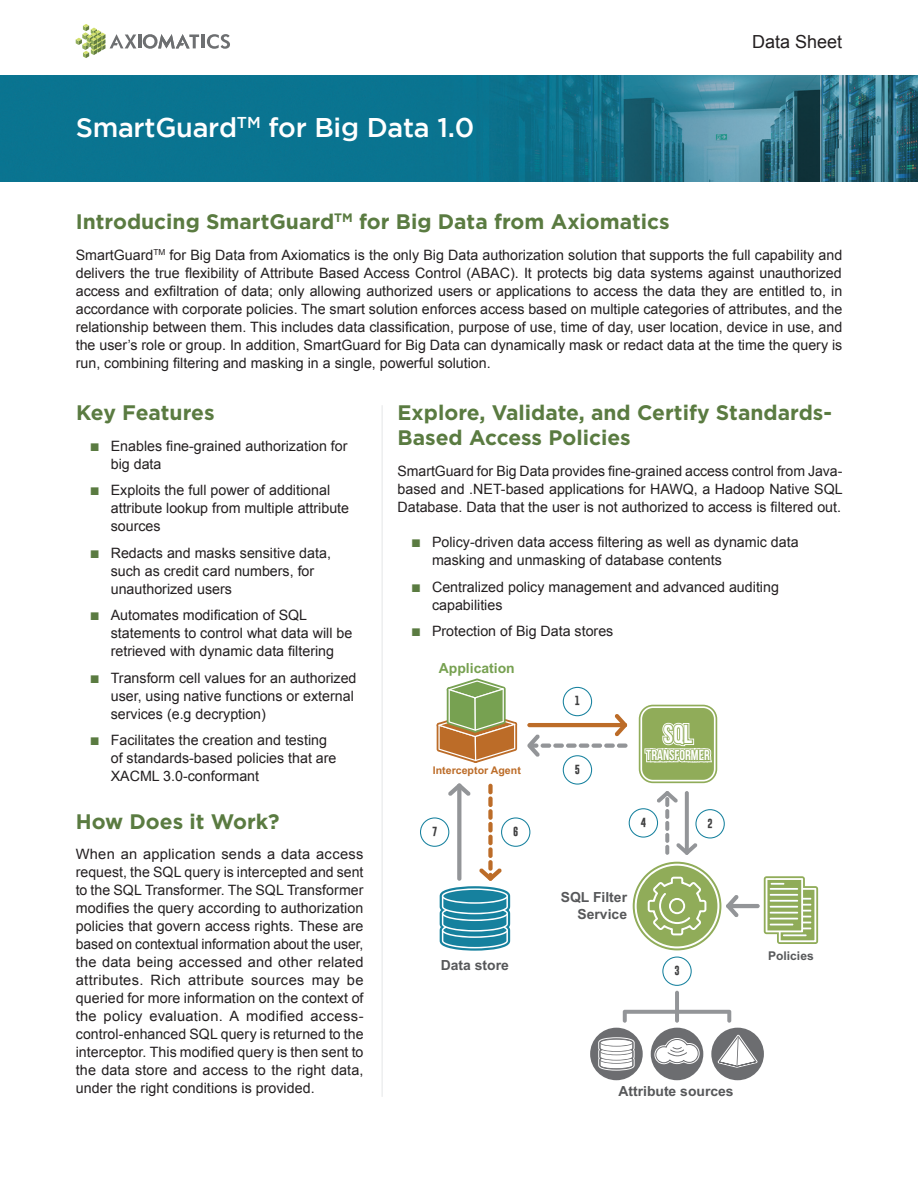
<style>
.page{position:relative;width:918px;height:1188px;background:#fff}
.page>*{position:absolute;margin:0;border:0;box-sizing:border-box;transform-origin:0 0}
.t1{font:500 27px "Gotham";letter-spacing:-.01em;color:#fff}
.t2{font:700 25.95px "Bebas Neue";color:#fff}
.Header_2{font:700 21px/25.2px "Gotham";color:#5a7b41}
.t3{font:18px "Arial";color:#231f20}
.t4{font:700 14.4px "Bebas Neue";color:#fff}
.Bullets_Style{font:14.25px/18px "Arial";color:#231f20}
.t5{font:700 13.95px/17.9px "Arial";color:#57585a;text-align:right}
.t6{font:700 13.95px "Arial";color:#77a151}
.t7{font:700 12px "Arial";color:#57585a}
.t8{font:700 10.65px "Arial";color:#bc6c28}
.t9{font:700 9.6px "Gobold";color:#3e3e3f}
.s1{font-size:16.5px;color:#5a7b41}
</style>
<div class="page">
<hr style="left:138px;top:34px;width:3px;height:14px;background:#6d6f71">
<hr style="left:201px;top:34px;width:3px;height:14px;background:#6d6f71">
<svg style="left:207px;top:34px;width:23px;height:15px"></svg>
<svg style="left:76px;top:24px;width:60px;height:34px"></svg>
<svg style="left:142px;top:34px;width:57px;height:15px"></svg>
<img style="left:0;top:76px;width:918px;height:106px">
<hr style="left:381px;top:405px;width:2px;height:692px;background:#dcdddf">
<hr style="left:675px;top:991px;width:4px;height:23px;background:#939598;border-radius:2px">
<svg style="left:623px;top:1010px;width:108px;height:13px"></svg>
<div style="left:711px;top:1028px;width:53px;height:52px;background:#6c6d70;border-radius:50%"></div>
<svg style="left:718px;top:1035px;width:40px;height:33px"></svg>
<hr style="left:737px;top:1036px;width:2px;height:31px;background:#6c6d70">
<div style="left:590px;top:1028px;width:53px;height:52px;background:#6c6d70;border-radius:50%"></div>
<svg style="left:598px;top:1037px;width:37px;height:34px"></svg>
<div style="left:651px;top:1028px;width:52px;height:52px;background:#6c6d70;border-radius:50%"></div>
<svg style="left:654px;top:1038px;width:46px;height:26px"></svg>
<svg style="left:662px;top:957px;width:30px;height:29px"></svg>
<svg style="left:629px;top:791px;width:96px;height:64px"></svg>
<svg style="left:563px;top:687px;width:29px;height:29px"></svg>
<svg style="left:563px;top:755px;width:29px;height:30px"></svg>
<svg style="left:501px;top:817px;width:29px;height:30px"></svg>
<svg style="left:420px;top:817px;width:29px;height:30px"></svg>
<svg style="left:457px;top:783px;width:4px;height:98px"></svg>
<svg style="left:448px;top:783px;width:23px;height:13px"></svg>
<div style="left:488px;top:784px;width:5px;height:10px;background:#bc6c28;border-radius:2px"></div>
<div style="left:488px;top:796px;width:5px;height:11px;background:#bc6c28;border-radius:2px"></div>
<div style="left:488px;top:809px;width:5px;height:11px;background:#bc6c28;border-radius:2px"></div>
<div style="left:488px;top:822px;width:5px;height:11px;background:#bc6c28;border-radius:2px"></div>
<div style="left:488px;top:835px;width:5px;height:10px;background:#bc6c28;border-radius:2px"></div>
<div style="left:488px;top:847px;width:5px;height:11px;background:#bc6c28;border-radius:2px"></div>
<div style="left:488px;top:860px;width:5px;height:11px;background:#bc6c28;border-radius:2px"></div>
<svg style="left:440px;top:868px;width:70px;height:83px"></svg>
<hr style="left:527px;top:723px;width:100px;height:4px;background:#bc6c28;border-radius:2px">
<svg style="left:615px;top:714px;width:12px;height:22px"></svg>
<svg style="left:617px;top:744px;width:11px;height:4px"></svg>
<svg style="left:604px;top:744px;width:11px;height:4px"></svg>
<svg style="left:592px;top:744px;width:10px;height:4px"></svg>
<svg style="left:579px;top:744px;width:10px;height:4px"></svg>
<svg style="left:566px;top:744px;width:11px;height:4px"></svg>
<svg style="left:553px;top:744px;width:11px;height:4px"></svg>
<svg style="left:541px;top:744px;width:10px;height:4px"></svg>
<svg style="left:527px;top:734px;width:13px;height:23px"></svg>
<svg style="left:764px;top:876px;width:54px;height:68px"></svg>
<hr style="left:726px;top:904px;width:34px;height:4px;background:#939598;border-radius:2px">
<svg style="left:633px;top:862px;width:106px;height:88px"></svg>
<svg style="left:639px;top:704px;width:78px;height:80px;background:#a4bb77"></svg>
<svg style="left:437px;top:679px;width:80px;height:84px"></svg>
<h1 class="t1" style="left:76px;top:113px;width:400px">SmartGuard<sup>TM</sup> for Big Data 1.0</h1>
<p class="t3" style="left:752px;top:29px;width:92px">Data Sheet</p>
<p class="Header_2" style="left:76px;top:209px;width:595px">Introducing SmartGuard<sup>TM</sup> for Big Data from Axiomatics</p>
<p class="Bullets_Style" style="left:76px;top:246px;width:768px;text-align:justify">SmartGuard<sup>TM</sup> for Big Data from Axiomatics is the only Big Data authorization solution that supports the full capability and delivers the true flexibility of Attribute Based Access Control (ABAC). It protects big data systems against unauthorized access and exfiltration of data; only allowing authorized users or applications to access the data they are entitled to, in accordance with corporate policies. The smart solution enforces access based on multiple categories of attributes, and the relationship between them. This includes data classification, purpose of use, time of day, user location, device in use, and the user’s role or group. In addition, SmartGuard for Big Data can dynamically mask or redact data at the time the query is run, combining filtering and masking in a single, powerful solution.</p>
<p class="Header_2" style="left:76px;top:400px;width:140px">Key Features</p>
<p class="Bullets_Style" style="left:111px;top:437px;width:238px;text-indent:-21px"><span class="s1">■</span> Enables fine-grained authorization for big data</p>
<p class="Bullets_Style" style="left:111px;top:482px;width:240px;text-indent:-21px"><span class="s1">■</span> Exploits the full power of additional attribute lookup from multiple attribute sources</p>
<p class="Bullets_Style" style="left:111px;top:544px;width:222px;text-indent:-21px"><span class="s1">■</span> Redacts and masks sensitive data, such as credit card numbers, for unauthorized users</p>
<p class="Bullets_Style" style="left:111px;top:607px;width:243px;text-indent:-21px"><span class="s1">■</span> Automates modification of SQL statements to control what data will be retrieved with dynamic data filtering</p>
<p class="Bullets_Style" style="left:111px;top:669px;width:247px;text-indent:-21px"><span class="s1">■</span> Transform cell values for an authorized user, using native functions or external services (e.g decryption)</p>
<p class="Bullets_Style" style="left:111px;top:732px;width:227px;text-indent:-21px"><span class="s1">■</span> Facilitates the creation and testing of standards-based policies that are<br>XACML 3.0-conformant</p>
<p class="Header_2" style="left:76px;top:808px;width:205px">How Does it Work?</p>
<p class="Bullets_Style" style="left:76px;top:846px;width:289px;text-align:justify">When an application sends a data access request, the SQL query is intercepted and sent to the SQL Transformer. The SQL Transformer modifies the query according to authorization policies that govern access rights. These are based on contextual information about the user, the data being accessed and other related attributes. Rich attribute sources may be queried for more information on the context of the policy evaluation. A modified access&shy;control-enhanced SQL query is returned to the interceptor. This modified query is then sent to the data store and access to the right data, under the right conditions is provided.</p>
<p class="Header_2" style="left:398px;top:400px;width:436px">Explore, Validate, and Certify Standards-<br>Based Access Policies</p>
<p class="Bullets_Style" style="left:398px;top:462px;width:447px;text-align:justify">SmartGuard for Big Data provides fine-grained access control from Java&shy;based and .NET-based applications for HAWQ, a Hadoop Native SQL Database. Data that the user is not authorized to access is filtered out.</p>
<p class="Bullets_Style" style="left:432px;top:533px;width:368px;text-indent:-21px"><span class="s1">■</span> Policy-driven data access filtering as well as dynamic data masking and unmasking of database contents</p>
<p class="Bullets_Style" style="left:432px;top:578px;width:348px;text-indent:-21px"><span class="s1">■</span> Centralized policy management and advanced auditing capabilities</p>
<p class="Bullets_Style" style="left:411px;top:622px;width:204px"><span class="s1">■</span> Protection of Big Data stores</p>
<p class="t6" style="left:439px;top:658px;width:77px">Application</p>
<p class="t8" style="left:433px;top:764px;width:89px">Interceptor Agent</p>
<p class="t9" style="left:432px;top:825px;width:7px">7</p>
<p class="t9" style="left:513px;top:825px;width:7px">6</p>
<p class="t5" style="left:441px;top:957px;width:70px">Data store</p>
<p class="t9" style="left:575px;top:695px;width:7px">1</p>
<p class="t9" style="left:575px;top:763px;width:7px">5</p>
<p class="t2" style="left:664px;top:720px;width:30px">SQL</p>
<p class="t4" style="left:646px;top:747px;width:65px">TRANSFORMER</p>
<p class="t9" style="left:641px;top:816px;width:7px">4</p>
<p class="t9" style="left:707px;top:817px;width:7px">2</p>
<p class="t5" style="left:561px;top:888px;width:68px">SQL Filter<br>Service</p>
<p class="t9" style="left:674px;top:964px;width:7px">3</p>
<p class="t7" style="left:768px;top:948px;width:47px">Policies</p>
<p class="t5" style="left:618px;top:1082px;width:117px">Attribute sources</p>
</div>
